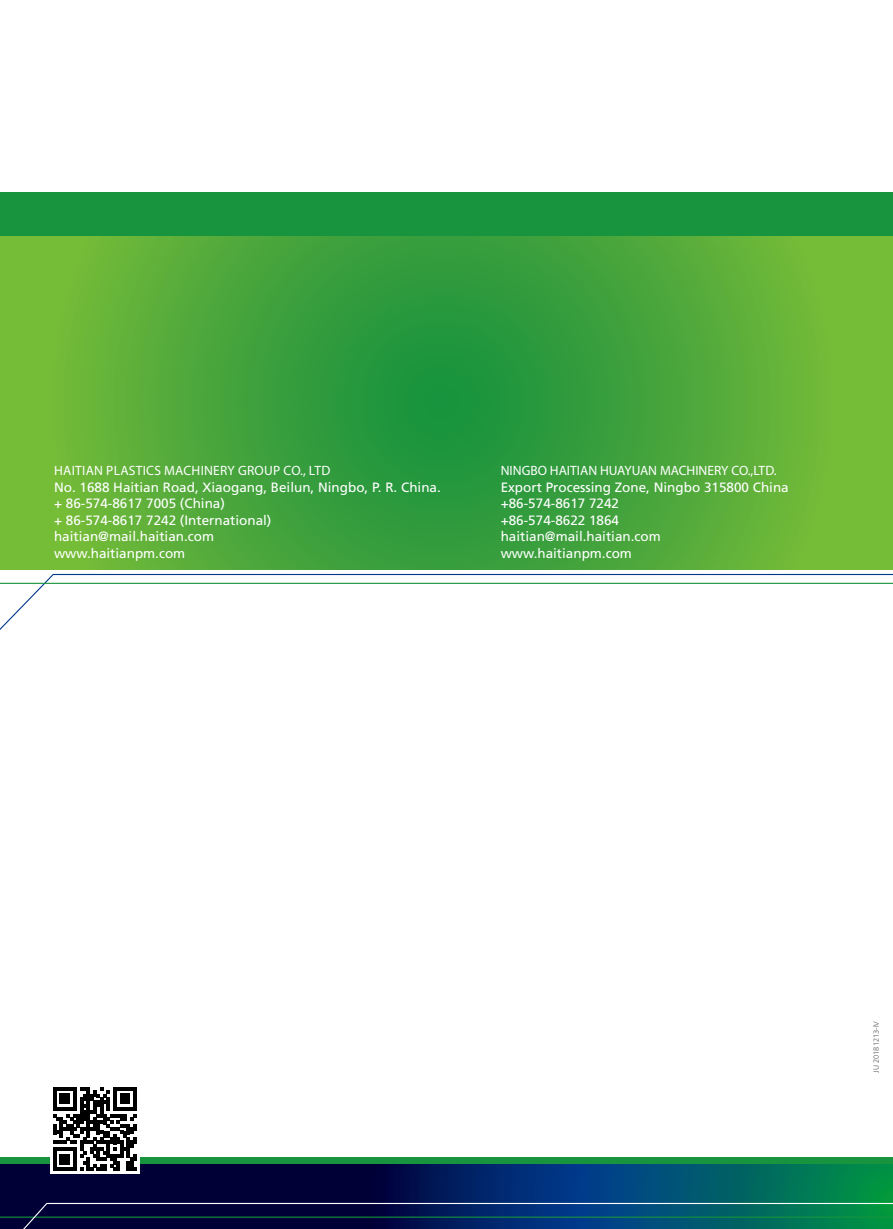
<style>
.page{position:relative;width:893px;height:1229px;background:#fff}
.page>*{position:absolute;margin:0;border:0;box-sizing:border-box;transform-origin:0 0}
.t1{font:13.5px/16.5px "Frutiger";color:#fff}
.t2{font:13.5px "Myriad Pro";color:#fff}
.t3{font:13.5px "Myriad Pro";letter-spacing:.02em;color:#fff}
.t4{font:300 7.5px "Frutiger";color:#5a5757}
</style>
<div class="page">
<svg style="left:1px;top:1157px;width:892px;height:72px;background:#063a52"></svg>
<svg style="left:0;top:236px;width:893px;height:213px;background:#4ca83a"></svg>
<div style="left:0;top:193px;width:893px;height:43px;background:#17943d"></div>
<svg style="left:892px;top:236px;width:1px;height:45px"></svg>
<svg style="left:0;top:449px;width:893px;height:135px;background:#5daf4c"></svg>
<hr style="left:892px;top:504px;width:1px;height:65px;background:#75bc37">
<div style="left:50px;top:1084px;width:90px;height:90px;background:#fff"></div>
<svg style="left:53px;top:1087px;width:84px;height:84px"></svg>
<p class="t3" style="left:54px;top:462px;width:278px">HAITIAN PLASTICS MACHINERY GROUP CO., LTD</p>
<p class="t1" style="left:54px;top:479px;width:388px">No. 1688 Haitian Road, Xiaogang, Beilun, Ningbo, P. R. China. + 86-574-8617 7005 (China)<br>+ 86-574-8617 7242 (International)<br>haitian@mail.haitian.com<br>www.haitianpm.com</p>
<p class="t2" style="left:501px;top:462px;width:277px">NINGBO HAITIAN HUAYUAN MACHINERY CO.,LTD.</p>
<p class="t1" style="left:501px;top:478px;width:290px">Export Processing Zone, Ningbo 315800 China +86-574-8617 7242<br>+86-574-8622 1864<br>haitian@mail.haitian.com www.haitianpm.com</p>
<p class="t4" style="left:872px;top:1072px;width:53px;rotate:-90deg">JU 20181213-IV</p>
</div>
